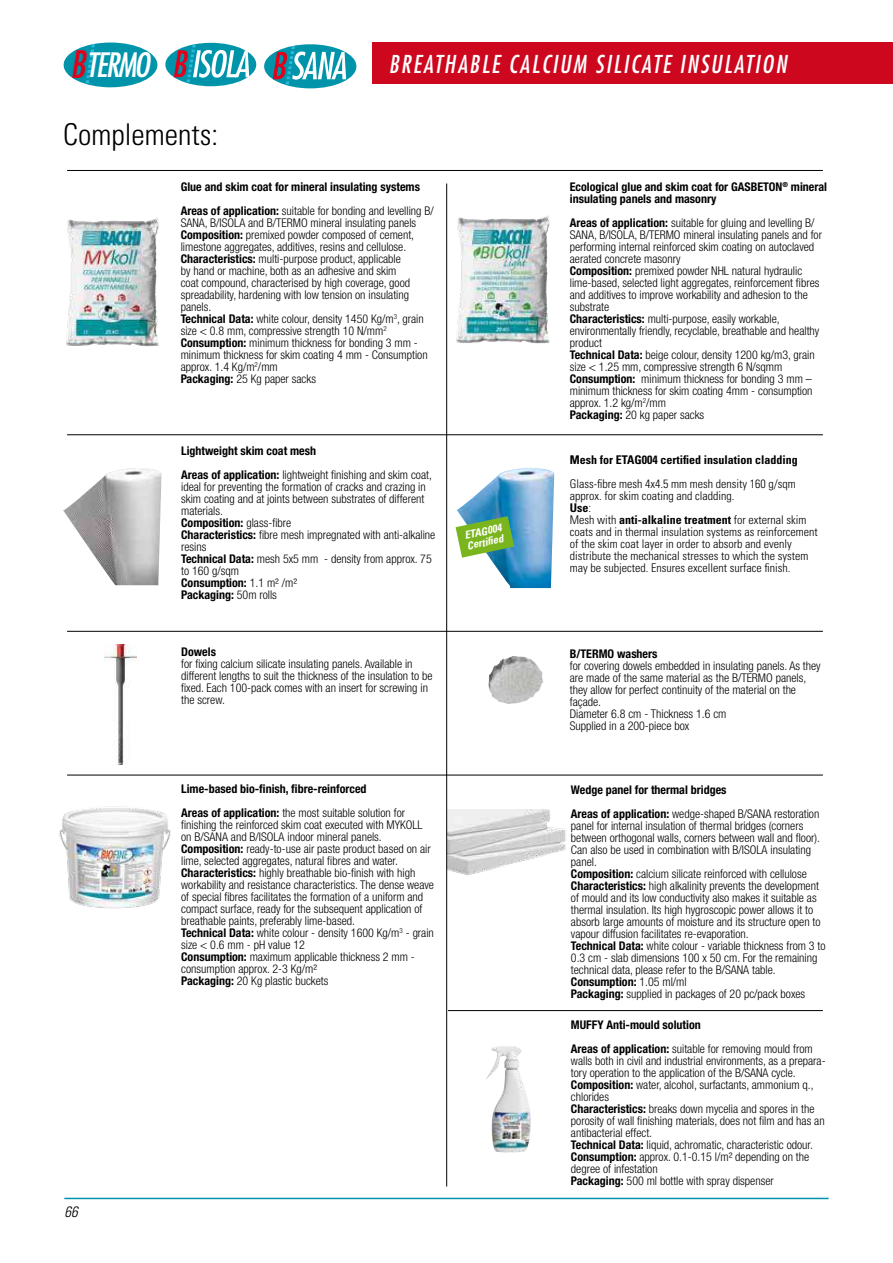
<style>
.page{position:relative;width:893px;height:1263px;background:#fff}
.page>*{position:absolute;margin:0;border:0;box-sizing:border-box;transform-origin:0 0}
.t1{font:italic condensed 32.7px "Futura Std";letter-spacing:-.045em;color:#fff}
.t2{font:300 condensed 30px "Univers LT Std";color:#000}
.t3{font:italic condensed 24px "Futura Std";letter-spacing:.085em;color:#fff}
.t4{font:italic 300 condensed 15px "Univers LT Std";color:#000}
.t5{font:300 condensed 12px/12px "Helvetica Neue LT Std";color:#000}
.t6{font:700 condensed 12px/24px "Helvetica Neue LT Std";color:#000}
.t7{font:300 condensed 12px/12px "Univers LT Std";color:#000}
.t8{font:700 condensed 12px "Univers LT Std";color:#000}
.t9{font:italic 700 condensed 10.8px/10.8px "Univers LT Std";color:#fff}
.s1{font-size:36.9px;color:#e2001a}
.s2{font-weight:300}
.s3{font-weight:700}
</style>
<div class="page">
<img style="left:456px;top:215px;width:94px;height:129px">
<img style="left:66px;top:218px;width:93px;height:129px">
<hr style="left:64px;top:1198px;width:765px;height:1px;background:#0094aa">
<hr style="left:67px;top:434px;width:756px;height:1px;background:#000">
<hr style="left:67px;top:631px;width:756px;height:1px;background:#000">
<hr style="left:67px;top:775px;width:756px;height:1px;background:#000">
<hr style="left:448px;top:1010px;width:375px;height:1px;background:#000">
<hr style="left:67px;top:170px;width:756px;height:1px;background:#000">
<img style="left:486px;top:1046px;width:45px;height:106px">
<img style="left:63px;top:468px;width:98px;height:117px">
<img style="left:59px;top:806px;width:112px;height:103px">
<img style="left:448px;top:809px;width:118px;height:66px">
<div style="left:373px;top:43px;width:520px;height:41px;background:#cd071e"></div>
<div style="left:264px;top:44px;width:92px;height:44px;background:#0094aa;border-radius:50%"></div>
<svg style="left:273px;top:46px;width:73px;height:38px"></svg>
<div style="left:165px;top:43px;width:91px;height:43px;background:#0094aa;border-radius:50%"></div>
<svg style="left:174px;top:45px;width:75px;height:37px"></svg>
<div style="left:64px;top:43px;width:93px;height:44px;background:#0094aa;border-radius:50%"></div>
<svg style="left:86px;top:44px;width:9px;height:39px"></svg>
<hr style="left:446px;top:184px;width:1px;height:1002px;background:#000">
<img style="left:457px;top:468px;width:97px;height:118px">
<svg style="left:456px;top:516px;width:58px;height:42px;background:#75b155"></svg>
<img style="left:488px;top:656px;width:55px;height:48px">
<img style="left:105px;top:644px;width:32px;height:120px">
<h1 class="t1" style="left:70px;top:46px;width:81px"><span class="s1">B</span>TERMO</h1>
<h3 class="t3" style="left:389px;top:50px;width:399px">BREATHABLE CALCIUM SILICATE INSULATION</h3>
<h2 class="t2" style="left:63px;top:116px;width:156px">Complements:</h2>
<p class="t6" style="left:181px;top:175px;width:255px">Glue and skim coat for mineral insulating systems<br>Areas of application: <span class="s2">suitable for bonding and levelling B/</span></p>
<p class="t5" style="left:181px;top:217px;width:248px">SANA, B/ISOLA and B/TERMO mineral insulating panels <span class="s3">Composition:</span> premixed powder composed of cement, limestone aggregates, additives, resins and cellulose.<br><span class="s3">Characteristics:</span> multi-purpose product, applicable<br>by hand or machine, both as an adhesive and skim<br>coat compound, characterised by high coverage, good spreadability, hardening with low tension on insulating panels.<br><span class="s3">Technical Data:</span> white colour, density 1450 Kg/m<sup>3</sup>, grain size &lt; 0.8 mm, compressive strength 10 N/mm<sup>2<br></sup><span class="s3">Consumption:</span> minimum thickness for bonding 3 mm - minimum thickness for skim coating 4 mm - Consumption approx. 1.4 Kg/m<sup>2</sup>/mm<br><span class="s3">Packaging:</span> 25 Kg paper sacks</p>
<p class="t6" style="left:181px;top:438px;width:252px">Lightweight skim coat mesh<br>Areas of application: <span class="s2">lightweight finishing and skim coat,</span></p>
<p class="t5" style="left:181px;top:480px;width:256px">ideal for preventing the formation of cracks and crazing in skim coating and at joints between substrates of different materials.<br><span class="s3">Composition:</span> glass-fibre<br><span class="s3">Characteristics:</span> fibre mesh impregnated with anti-alkaline resins<br><span class="s3">Technical Data:</span> mesh 5x5 mm - density from approx. 75 to 160 g/sqm<br><span class="s3">Consumption:</span> 1.1 m² /m²<br><span class="s3">Packaging:</span> 50m rolls</p>
<p class="t6" style="left:181px;top:639px;width:36px">Dowels</p>
<p class="t5" style="left:181px;top:657px;width:253px">for fixing calcium silicate insulating panels. Available in different lengths to suit the thickness of the insulation to be fixed. Each 100-pack comes with an insert for screwing in the screw.</p>
<p class="t9" style="left:463px;top:530px;width:39px;rotate:-12deg">ETAG004<br>Certifi ed</p>
<p class="t6" style="left:181px;top:777px;width:226px">Lime-based bio-finish, fibre-reinforced<br>Areas of application: <span class="s2">the most suitable solution for</span></p>
<p class="t5" style="left:181px;top:819px;width:254px">finishing the reinforced skim coat executed with MYKOLL on B/SANA and B/ISOLA indoor mineral panels.<br><span class="s3">Composition:</span> ready-to-use air paste product based on air lime, selected aggregates, natural fibres and water.<br><span class="s3">Characteristics:</span> highly breathable bio-finish with high workability and resistance characteristics. The dense weave of special fibres facilitates the formation of a uniform and compact surface, ready for the subsequent application of breathable paints, preferably lime-based.<br><span class="s3">Technical Data:</span> white colour - density 1600 Kg/m<sup>3</sup> - grain size &lt; 0.6 mm - pH value 12<br><span class="s3">Consumption:</span> maximum applicable thickness 2 mm - consumption approx. 2-3 Kg/m²<br><span class="s3">Packaging:</span> 20 Kg plastic buckets</p>
<p class="t4" style="left:64px;top:1202px;width:15px">66</p>
<p class="t6" style="left:570px;top:181px;width:259px;line-height:12px">Ecological glue and skim coat for GASBETON<sup>®</sup> mineral insulating panels and masonry</p>
<p class="t5" style="left:570px;top:217px;width:254px"><span class="s3">Areas of application:</span> suitable for gluing and levelling B/ SANA, B/ISOLA, B/TERMO mineral insulating panels and for performing internal reinforced skim coating on autoclaved aerated concrete masonry<br><span class="s3">Composition:</span> premixed powder NHL natural hydraulic lime-based, selected light aggregates, reinforcement fibres and additives to improve workability and adhesion to the substrate<br><span class="s3">Characteristics:</span> multi-purpose, easily workable, environmentally friendly, recyclable, breathable and healthy product<br><span class="s3">Technical Data:</span> beige colour, density 1200 kg/m3, grain size &lt; 1.25 mm, compressive strength 6 N/sqmm <span class="s3">Consumption:</span> minimum thickness for bonding 3 mm – minimum thickness for skim coating 4mm - consumption approx. 1.2 kg/m<sup>2</sup>/mm<br><span class="s3">Packaging:</span> 20 kg paper sacks</p>
<p class="t8" style="left:570px;top:452px;width:229px">Mesh for ETAG004 certified insulation cladding</p>
<p class="t7" style="left:570px;top:477px;width:249px">Glass-fibre mesh 4x4.5 mm mesh density 160 g/sqm approx. for skim coating and cladding.<br><span class="s3">Use</span>:<br>Mesh with <span class="s3">anti-alkaline treatment</span> for external skim coats and in thermal insulation systems as reinforcement of the skim coat layer in order to absorb and evenly distribute the mechanical stresses to which the system may be subjected. Ensures excellent surface finish.</p>
<p class="t6" style="left:570px;top:642px;width:89px">B/TERMO washers</p>
<p class="t5" style="left:570px;top:660px;width:252px">for covering dowels embedded in insulating panels. As they are made of the same material as the B/TERMO panels, they allow for perfect continuity of the material on the façade.<br>Diameter 6.8 cm - Thickness 1.6 cm<br>Supplied in a 200-piece box</p>
<p class="t6" style="left:571px;top:777px;width:250px">Wedge panel for thermal bridges<br>Areas of application: <span class="s2">wedge-shaped B/SANA restoration</span></p>
<p class="t5" style="left:571px;top:819px;width:256px">panel for internal insulation of thermal bridges (corners between orthogonal walls, corners between wall and floor).<br>Can also be used in combination with B/ISOLA insulating panel.<br><span class="s3">Composition:</span> calcium silicate reinforced with cellulose <span class="s3">Characteristics:</span> high alkalinity prevents the development of mould and its low conductivity also makes it suitable as thermal insulation. Its high hygroscopic power allows it to absorb large amounts of moisture and its structure open to vapour diffusion facilitates re-evaporation.<br><span class="s3">Technical Data:</span> white colour - variable thickness from 3 to 0.3 cm - slab dimensions 100 x 50 cm. For the remaining technical data, please refer to the B/SANA table.<br><span class="s3">Consumption:</span> 1.05 ml/ml<br><span class="s3">Packaging:</span> supplied in packages of 20 pc/pack boxes</p>
<p class="t6" style="left:571px;top:1013px;width:243px">MUFFY Anti-mould solution<br>Areas of application: <span class="s2">suitable for removing mould from</span></p>
<p class="t5" style="left:571px;top:1055px;width:256px">walls both in civil and industrial environments, as a prepara&shy;tory operation to the application of the B/SANA cycle.<br><span class="s3">Composition:</span> water, alcohol, surfactants, ammonium q., chlorides<br><span class="s3">Characteristics:</span> breaks down mycelia and spores in the porosity of wall finishing materials, does not film and has an antibacterial effect.<br><span class="s3">Technical Data:</span> liquid, achromatic, characteristic odour.<br><span class="s3">Consumption:</span> approx. 0.1-0.15 l/m² depending on the degree of infestation<br><span class="s3">Packaging:</span> 500 ml bottle with spray dispenser</p>
</div>
